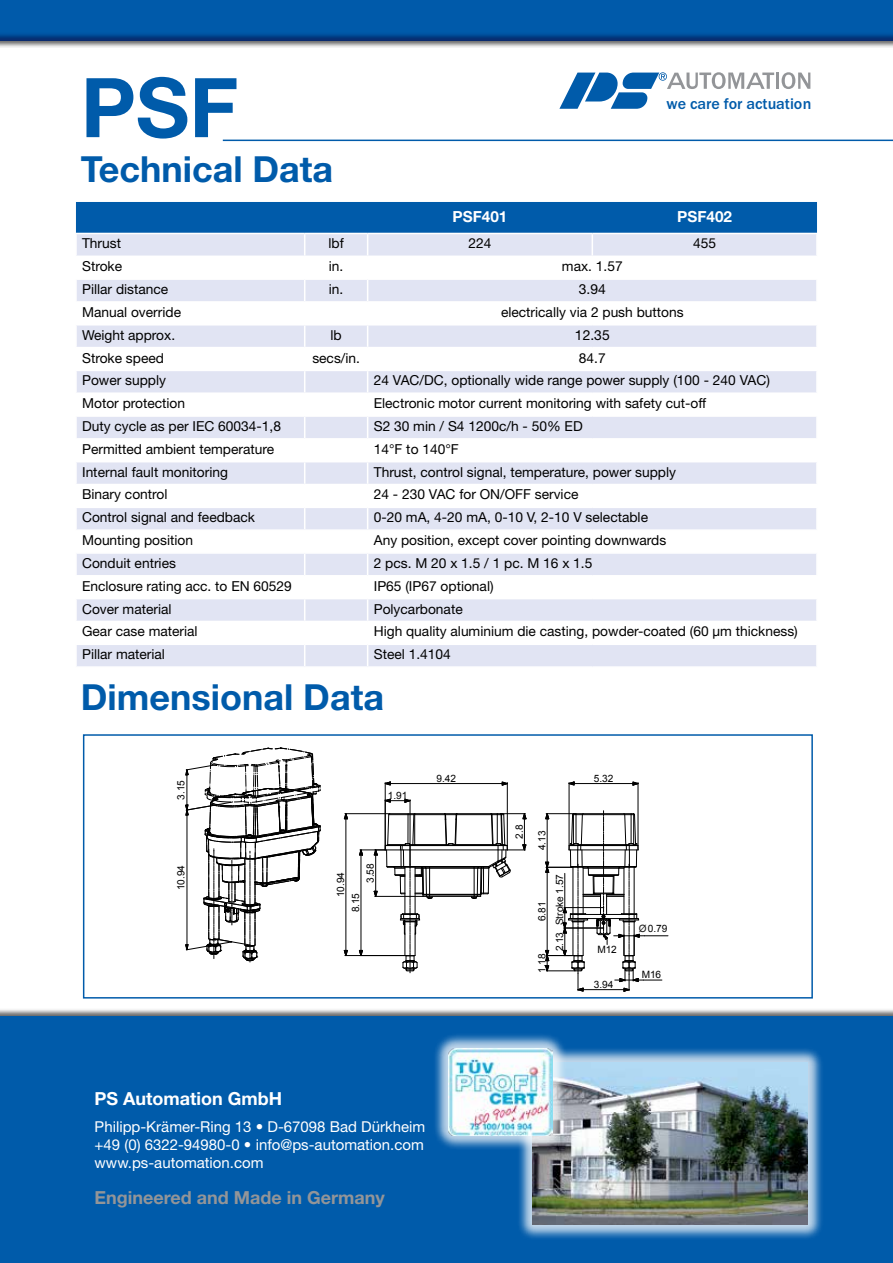
<style>
.page{position:relative;width:893px;height:1263px;background:#fff}
.page>*{position:absolute;margin:0;border:0;box-sizing:border-box;transform-origin:0 0}
.t1{font:700 82.5px "Helvetica Neue LT Pro";color:#005baa}
.t2{font:700 36px "Helvetica Neue LT Pro";color:#005baa}
.t3{font:700 18px "Helvetica Neue LT Pro";color:#939598}
.t4{font:700 18px "Helvetica Neue LT Pro";color:#fff}
.t5{font:500 16.05px "Franklin Gothic";color:#005baa}
.t6{font:700 15.3px "Helvetica Neue LT Pro";color:#fff}
.t7{font:15px/18px "Helvetica Neue LT Pro";color:#fff;text-align:justify}
.t8{font:13.95px "Helvetica Neue LT Pro";color:#000}
.t9{font:13.8px "Helvetica Neue LT Pro";color:#000}
.t10{font:10.05px "Arial";letter-spacing:-.005em;color:#000}
.s1{color:#1d1d1b}
</style>
<div class="page">
<div style="left:0;top:1008px;width:893px;height:255px;background:#000;opacity:.6"></div>
<div style="left:0;top:1016px;width:893px;height:247px;background:#005baa"></div>
<div style="left:516px;top:1046px;width:308px;height:194px;background:#fff;opacity:.75"></div>
<img style="left:532px;top:1062px;width:276px;height:163px">
<div style="left:0;top:0;width:893px;height:48px;background:#000;opacity:.6"></div>
<img style="left:0;top:0;width:893px;height:40px">
<div style="left:83px;top:734px;width:730px;height:264px;border:2px solid #005baa"></div>
<hr style="left:223px;top:140px;width:670px;height:1px;background:#005baa">
<svg style="left:76px;top:202px;width:741px;height:464px"></svg>
<hr style="left:75px;top:552px;width:230px;height:2px;background:#fff">
<svg style="left:384px;top:782px;width:7px;height:3px"></svg>
<svg style="left:502px;top:782px;width:5px;height:3px"></svg>
<hr style="left:390px;top:783px;width:112px;height:1px;background:#000">
<hr style="left:507px;top:782px;width:1px;height:68px;background:#000">
<hr style="left:385px;top:782px;width:1px;height:68px;background:#000">
<svg style="left:344px;top:950px;width:4px;height:6px"></svg>
<svg style="left:344px;top:813px;width:4px;height:7px"></svg>
<hr style="left:346px;top:819px;width:1px;height:131px;background:#000">
<hr style="left:345px;top:813px;width:45px;height:1px;background:#000">
<hr style="left:345px;top:955px;width:60px;height:1px;background:#000">
<svg style="left:359px;top:794px;width:167px;height:179px"></svg>
<svg style="left:545px;top:811px;width:123px;height:180px"></svg>
<svg style="left:568px;top:782px;width:6px;height:3px"></svg>
<svg style="left:633px;top:782px;width:5px;height:3px"></svg>
<hr style="left:574px;top:783px;width:59px;height:1px;background:#000">
<hr style="left:638px;top:782px;width:1px;height:68px;background:#000">
<hr style="left:569px;top:782px;width:1px;height:68px;background:#000">
<svg style="left:185px;top:734px;width:136px;height:228px"></svg>
<div style="left:433px;top:1033px;width:135px;height:118px;background:#fff;opacity:.75"></div>
<img style="left:449px;top:1048px;width:103px;height:87px">
<svg style="left:559px;top:72px;width:215px;height:37px"></svg>
<hr style="left:776px;top:73px;width:3px;height:16px;background:#939598">
<svg style="left:782px;top:72px;width:28px;height:17px"></svg>
<h1 class="t1" style="left:81px;top:56px;width:159px">PSF</h1>
<h2 class="t2" style="left:81px;top:147px;width:254px">Technical Data</h2>
<p class="t5" style="left:667px;top:93px;width:146px">we care for actuation</p>
<p class="t6" style="left:453px;top:207px;width:56px">PSF401</p>
<p class="t6" style="left:677px;top:207px;width:56px">PSF402</p>
<p class="t9" style="left:82px;top:235px;width:41px">Thrust</p>
<p class="t9" style="left:329px;top:235px;width:17px">lbf</p>
<p class="t9" style="left:468px;top:235px;width:24px">224</p>
<p class="t9" style="left:693px;top:235px;width:24px">455</p>
<p class="t9" style="left:82px;top:258px;width:42px">Stroke</p>
<p class="t9" style="left:329px;top:258px;width:16px">in.</p>
<p class="t9" style="left:562px;top:258px;width:62px">max. 1.57</p>
<p class="t9" style="left:82px;top:281px;width:88px">Pillar distance</p>
<p class="t9" style="left:329px;top:281px;width:16px">in.</p>
<p class="t8" style="left:579px;top:281px;width:29px">3.94</p>
<p class="t9" style="left:82px;top:303px;width:100px">Manual override</p>
<p class="t9" style="left:501px;top:303px;width:184px">electrically via 2 push buttons</p>
<p class="t9" style="left:82px;top:326px;width:95px">Weight approx.</p>
<p class="t9" style="left:331px;top:326px;width:13px">lb</p>
<p class="t8" style="left:575px;top:326px;width:36px">12.35</p>
<p class="t9" style="left:82px;top:349px;width:83px">Stroke speed</p>
<p class="t9" style="left:312px;top:349px;width:49px">secs/in.</p>
<p class="t9" style="left:579px;top:349px;width:28px">84.7</p>
<p class="t9" style="left:82px;top:372px;width:85px">Power supply</p>
<p class="t9" style="left:374px;top:372px;width:398px">24 VAC/DC, optionally wide range power supply (100 - 240 VAC)</p>
<p class="t9" style="left:82px;top:395px;width:105px">Motor protection</p>
<p class="t9" style="left:374px;top:395px;width:334px">Electronic motor current monitoring with safety cut-off</p>
<p class="t9" style="left:82px;top:418px;width:200px">Duty cycle as per IEC 60034-1,8</p>
<p class="t9" style="left:374px;top:418px;width:210px">S2 30 min / S4 1200c/h - 50% ED</p>
<p class="t9" style="left:82px;top:440px;width:194px">Permitted ambient temperature</p>
<p class="t9" style="left:374px;top:440px;width:87px">14°F to 140°F</p>
<p class="t9" style="left:82px;top:463px;width:147px">Internal fault monitoring</p>
<p class="t9" style="left:374px;top:463px;width:304px">Thrust, control signal, temperature, power supply</p>
<p class="t9" style="left:82px;top:486px;width:87px">Binary control</p>
<p class="t9" style="left:374px;top:486px;width:206px">24 - 230 VAC for ON/OFF service</p>
<p class="t9" style="left:82px;top:509px;width:174px">Control signal and feedback</p>
<p class="t9" style="left:374px;top:509px;width:276px">0-20 mA, 4-20 mA, 0-10 V, 2-10 V selectable</p>
<p class="t9" style="left:82px;top:532px;width:112px">Mounting position</p>
<p class="t9" style="left:374px;top:532px;width:294px">Any position, except cover pointing downwards</p>
<p class="t9" style="left:82px;top:554px;width:95px">Conduit entries</p>
<p class="t9" style="left:374px;top:554px;width:220px">2 pcs. M 20 x 1.5 / 1 pc. M 16 x 1.5</p>
<p class="t9" style="left:82px;top:577px;width:211px">Enclosure rating acc. to EN 60529</p>
<p class="t9" style="left:374px;top:577px;width:121px">IP65 (IP67 optional)</p>
<p class="t9" style="left:82px;top:600px;width:91px">Cover material</p>
<p class="t9" style="left:374px;top:600px;width:91px">Polycarbonate</p>
<p class="t9" style="left:82px;top:623px;width:117px">Gear case material</p>
<p class="t9" style="left:374px;top:623px;width:425px">High quality aluminium die casting, powder-coated (60 µm thickness)</p>
<p class="t9" style="left:82px;top:646px;width:84px">Pillar material</p>
<p class="t9" style="left:374px;top:646px;width:79px">Steel 1.4104</p>
<h2 class="t2" style="left:81px;top:674px;width:305px">Dimensional Data</h2>
<p class="t10" style="left:174px;top:800px;width:21px;rotate:-90deg">3 15</p>
<p class="t10" style="left:174px;top:794px;width:4px;rotate:-90deg">.</p>
<p class="t10" style="left:175px;top:890px;width:27px;rotate:-90deg">10 9. 4</p>
<p class="t10" style="left:388px;top:789px;width:21px">1.91</p>
<p class="t10" style="left:364px;top:883px;width:21px;rotate:-90deg">35. 8</p>
<p class="t10" style="left:334px;top:897px;width:27px;rotate:-90deg">10 9. 4</p>
<p class="t10" style="left:349px;top:912px;width:21px;rotate:-90deg">81. 5</p>
<p class="t10" style="left:437px;top:772px;width:21px">9.42</p>
<h3 class="t4" style="left:95px;top:1087px;width:189px">PS Automation GmbH</h3>
<p class="t7" style="left:95px;top:1117px;width:332px">Philipp-Krämer-Ring 13 • D-67098 Bad Dürkheim +49 (0) 6322-94980-0 • info@ps-automation.com www.ps-automation.com</p>
<h3 class="t3" style="left:95px;top:1186px;width:292px">Engineered and Made in Germany</h3>
<p class="t10" style="left:513px;top:839px;width:15px;rotate:-90deg">2 8.</p>
<p class="t10" style="left:535px;top:850px;width:21px;rotate:-90deg">41. 3</p>
<p class="t10" style="left:535px;top:921px;width:21px;rotate:-90deg">68. 1</p>
<p class="t10" style="left:535px;top:973px;width:21px;rotate:-90deg">11. 8</p>
<p class="t10" style="left:553px;top:925px;width:53px;rotate:-90deg">Stroke 1 5. 7</p>
<p class="t10" style="left:553px;top:951px;width:21px;rotate:-90deg">21. 3</p>
<p class="t10" style="left:594px;top:772px;width:21px">5.32</p>
<p class="t10" style="left:597px;top:942px;width:21px">M12</p>
<p class="t10" style="left:594px;top:978px;width:21px">3.94</p>
<p class="t10" style="left:639px;top:922px;width:30px"><span class="s1">Ø</span>0.79</p>
<p class="t10" style="left:642px;top:968px;width:21px">M16</p>
</div>
